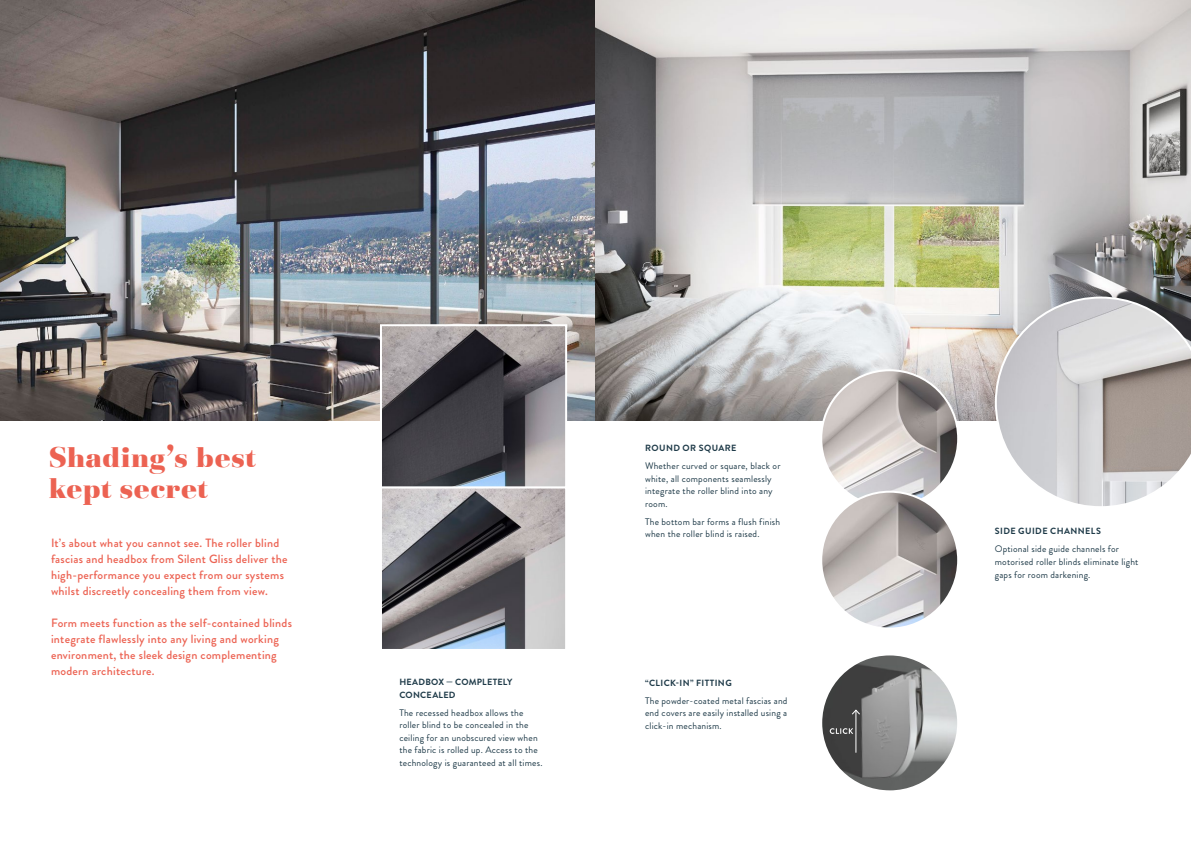
<style>
.page{position:relative;width:1191px;height:842px;background:#fff}
.page>*{position:absolute;margin:0;border:0;box-sizing:border-box;transform-origin:0 0}
.t1{font:900 29.5px/31px "Basilia";letter-spacing:.025em;color:#ec6252}
.t2{font:500 12px/16px "Brandon Grotesque";letter-spacing:.02em;color:#ec6252}
.t3{font:9.5px/12.5px "Brandon Grotesque";letter-spacing:.02em;color:#1e3a48}
.t4{font:700 9px/12.5px "Brandon Grotesque";letter-spacing:.04em;color:#1e3a48}
</style>
<div class="page">
<img style="left:0;top:0;width:1191px;height:421px">
<img style="left:821px;top:370px;width:137px;height:137px;border-radius:68px">
<img style="left:821px;top:492px;width:137px;height:137px;border-radius:68px">
<img style="left:383px;top:327px;width:181px;height:159px">
<div style="left:380px;top:324px;width:187px;height:165px;border:2px solid #fff"></div>
<svg style="left:383px;top:489px;width:181px;height:159px;background:#868588"></svg>
<div style="left:380px;top:486px;width:187px;height:165px;border:2px solid #fff"></div>
<img style="left:823px;top:656px;width:133px;height:133px">
<svg style="left:994px;top:297px;width:197px;height:209px;background:#c7c4c4"></svg>
<hr style="left:855px;top:710px;width:1px;height:43px;background:#fff">
<svg style="left:850px;top:709px;width:11px;height:7px"></svg>
<svg style="left:829px;top:728px;width:24px;height:6px"></svg>
<h1 class="t1" style="left:49px;top:445px;width:208px">Shading’s best kept secret</h1>
<p class="t4" style="left:645px;top:442px;width:93px">ROUND OR SQUARE</p>
<p class="t3" style="left:645px;top:460px;width:137px">Whether curved or square, black or white, all components seamlessly integrate the roller blind into any room.</p>
<p class="t3" style="left:645px;top:515px;width:137px">The bottom bar forms a flush finish when the roller blind is raised.</p>
<p class="t2" style="left:51px;top:535px;width:238px">It’s about what you cannot see. The roller blind fascias and headbox from Silent Gliss deliver the high-performance you expect from our systems whilst discreetly concealing them from view.</p>
<p class="t2" style="left:51px;top:615px;width:242px">Form meets function as the self-contained blinds integrate flawlessly into any living and working environment, the sleek design complementing modern architecture.</p>
<p class="t4" style="left:399px;top:676px;width:114px">HEADBOX — COMPLETELY<br>CONCEALED</p>
<p class="t3" style="left:399px;top:706px;width:145px">The recessed headbox allows the roller blind to be concealed in the ceiling for an unobscured view when the fabric is rolled up. Access to the technology is guaranteed at all times.</p>
<p class="t4" style="left:645px;top:676px;width:88px">“CLICK-IN” FITTING</p>
<p class="t3" style="left:645px;top:694px;width:144px;text-align:justify">The powder-coated metal fascias and end covers are easily installed using a click-in mechanism.</p>
<p class="t4" style="left:995px;top:525px;width:107px">SIDE GUIDE CHANNELS</p>
<p class="t3" style="left:994px;top:543px;width:145px">Optional side guide channels for motorised roller blinds eliminate light gaps for room darkening.</p>
</div>
